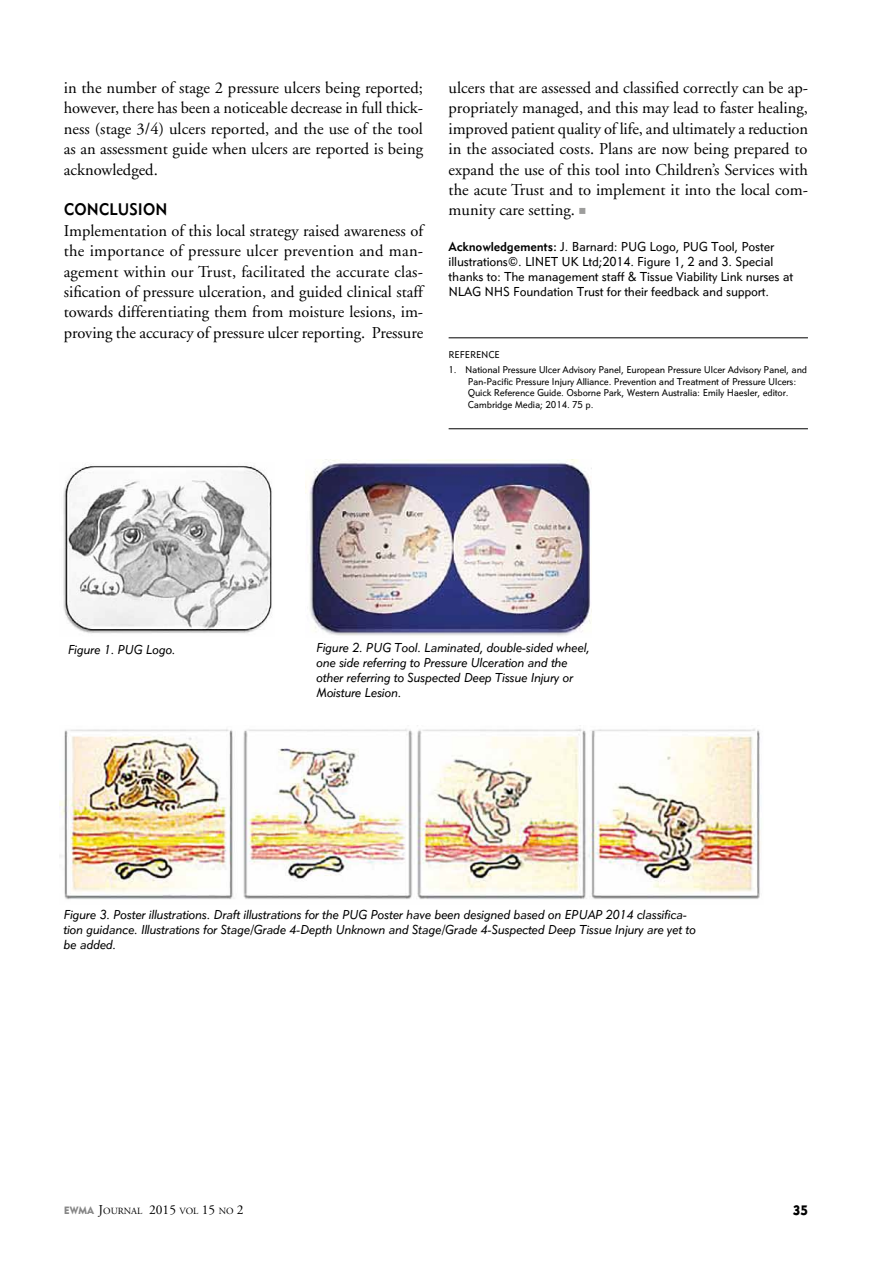
<style>
.page{position:relative;width:893px;height:1263px;background:#fff}
.page>*{position:absolute;margin:0;border:0;box-sizing:border-box;transform-origin:0 0}
.t1{font:16.5px/20.4px "Adobe Garamond";color:#000;text-align:justify}
.t2{font:600 16.5px "EWMA";color:#000}
.t3{font:900 13.5px "EWMA";color:#000}
.t4{font:italic 300 12.75px/15px "EWMA";color:#000}
.t5{font:300 12.75px/15px "EWMA";color:#000}
.t6{font:300 9.75px/11.4px "EWMA";color:#000}
.t7{font:9.45px "Adobe Garamond";color:#000}
.s1{font-family:"Universal Newswith Comm Pi";font-size:12px;color:#9d9d9c}
.s2{font-weight:600}
.s3{font-family:"EWMA";font-weight:900;font-size:10.5px;color:#878787}
.s4{font-size:13.5px}
</style>
<div class="page">
<img style="left:63px;top:464px;width:209px;height:170px">
<img style="left:309px;top:460px;width:282px;height:176px">
<img style="left:60px;top:725px;width:701px;height:175px">
<hr style="left:449px;top:337px;width:359px;height:1px;background:#000">
<hr style="left:449px;top:428px;width:359px;height:1px;background:#000">
<p class="t1" style="left:64px;top:78px;width:361px">in the number of stage 2 pressure ulcers being reported; however, there has been a noticeable decrease in full thick&shy;ness (stage 3/4) ulcers reported, and the use of the tool as an assessment guide when ulcers are reported is being acknowledged.</p>
<p class="t2" style="left:64px;top:200px;width:105px">CONCLUSION</p>
<p class="t1" style="left:64px;top:221px;width:361px">Implementation of this local strategy raised awareness of the importance of pressure ulcer prevention and man&shy;agement within our Trust, facilitated the accurate clas&shy;sification of pressure ulceration, and guided clinical staff towards differentiating them from moisture lesions, im&shy;proving the accuracy of pressure ulcer reporting. Pressure</p>
<p class="t1" style="left:449px;top:78px;width:361px">ulcers that are assessed and classified correctly can be ap&shy;propriately managed, and this may lead to faster healing, improved patient quality of life, and ultimately a reduction in the associated costs. Plans are now being prepared to expand the use of this tool into Children’s Services with the acute Trust and to implement it into the local com&shy;munity care setting. <span class="s1">n</span></p>
<p class="t5" style="left:449px;top:239px;width:327px"><span class="s2">Acknowledgements:</span> J. Barnard: PUG Logo, PUG Tool, Poster illustrations©. LINET</p>
<p class="t5" style="left:449px;top:254px;width:346px;text-indent:113px">UK Ltd;2014. Figure 1, 2 and 3. Special thanks to: The management staff &amp; Tissue Viability Link nurses at<br>N LAG NH S Foundation Trust for their feedback and support.</p>
<p class="t6" style="left:449px;top:349px;width:23px">REFEREN</p>
<p class="t6" style="left:488px;top:349px;width:11px">CE</p>
<p class="t6" style="left:468px;top:364px;width:341px;text-indent:-19px">1. N ational Pressure Ulcer Advisory Panel, E uropean Pressure Ulcer Advisory Panel, and Pan-Pacific Pressure Injury Alliance. Prevention and Treatment of Pressure Ulcers:<br>Quick Reference Guide. Osborne Park, Western Australia: E mily H aesler, editor.<br>Cambridge Media; 2014. 75 p.</p>
<p class="t4" style="left:68px;top:642px;width:109px">Figure 1. PUG Logo.</p>
<p class="t4" style="left:316px;top:640px;width:275px">Figure 2. PUG Tool. Laminated, double-sided wheel, one side referring to Pressure Ulceration and the other referring to Suspected Deep Tissue Injury or Moisture Lesion.</p>
<p class="t4" style="left:64px;top:906px;width:634px">Figure 3. Poster illustrations. Draft illustrations for the PUG Poster have been designed based on EPUAP 2014 classifica&shy;tion guidance. Illustrations for Stage/Grade 4-Depth Unknown and Stage/Grade 4-Suspected Deep Tissue Injury are yet to be added.</p>
<p class="t7" style="left:64px;top:1205px;width:181px"><span class="s3">EWMA</span> <span class="s4">J</span>OURNAL <span class="s4">2015</span> VOL <span class="s4">15</span> NO <span class="s4">2</span></p>
<p class="t3" style="left:793px;top:1201px;width:17px">35</p>
</div>
